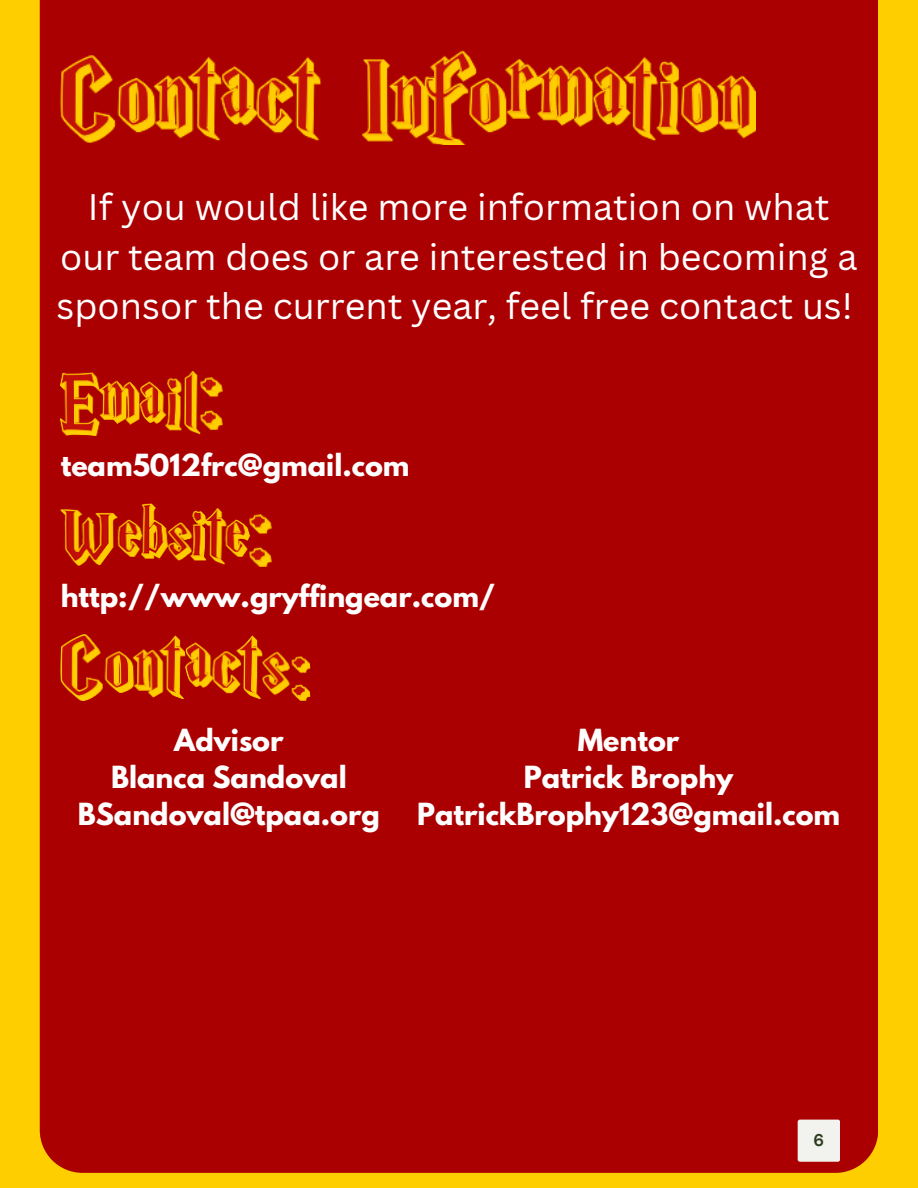
<style>
.page{position:relative;width:918px;height:1188px;background:#fece00}
.page>*{position:absolute;margin:0;border:0;box-sizing:border-box;transform-origin:0 0}
.t1{font:36px/49.5px "Canva Sans";color:#fff;text-align:center}
.t2{font:700 27px "League Spartan";color:#fff}
.t3{font:700 16.95px "DM Sans";color:#2b391f}
</style>
<div class="page">
<div style="left:40px;top:0;width:838px;height:1173px;background:#ab0001"></div>
<div style="left:798px;top:1120px;width:42px;height:42px;background:#f2f3ee;border-radius:2px"></div>
<img style="left:61px;top:51px;width:695px;height:93px">
<img style="left:61px;top:371px;width:139px;height:65px">
<img style="left:61px;top:503px;width:189px;height:62px">
<img style="left:61px;top:634px;width:249px;height:67px">
<img style="left:249px;top:514px;width:23px;height:52px">
<img style="left:200px;top:377px;width:23px;height:53px">
<p class="t1" style="left:57px;top:181px;width:802px">If you would like more information on what our team does or are interested in becoming a sponsor the current year, feel free contact us!</p>
<p class="t2" style="left:61px;top:451px;width:350px">team5012frc@gmail.com</p>
<p class="t2" style="left:61px;top:582px;width:436px">http://www.gryffingear.com/</p>
<p class="t2" style="left:174px;top:727px;width:111px">Advisor</p>
<p class="t2" style="left:111px;top:764px;width:237px">Blanca Sandoval</p>
<p class="t2" style="left:78px;top:801px;width:304px">BSandoval@tpaa.org</p>
<p class="t2" style="left:578px;top:727px;width:103px">Mentor</p>
<p class="t2" style="left:524px;top:764px;width:211px">Patrick Brophy</p>
<p class="t2" style="left:417px;top:801px;width:425px">PatrickBrophy123@gmail.com</p>
<p class="t3" style="left:814px;top:1129px;width:12px">6</p>
</div>
